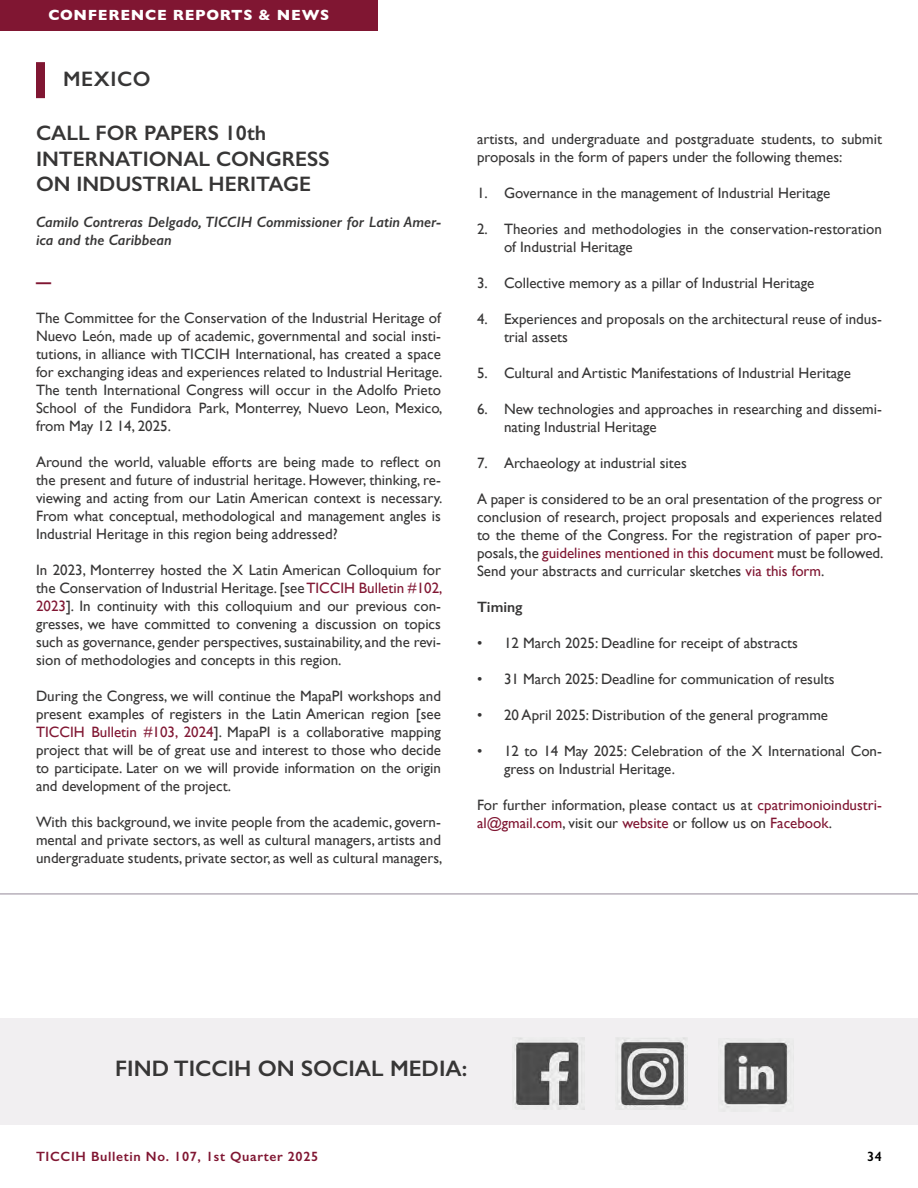
<style>
.page{position:relative;width:918px;height:1188px;background:#fff}
.page>*{position:absolute;margin:0;border:0;box-sizing:border-box;transform-origin:0 0}
.t1{font:600 22.5px "Gill Sans";color:#373636}
.t2{font:600 21px/25.2px "Gill Sans";color:#373636}
.t3{font:15px/18px "Gill Sans";color:#373636;text-align:justify}
.t4{font:italic 600 15px/18px "Gill Sans";color:#373636}
.t5{font:700 15px "Gill Sans";letter-spacing:.05em;color:#fff}
.t6{font:600 15px "Gill Sans";color:#373636}
.t7{font:700 15px "Gill Sans";color:#801632}
.t8{font:600 13.5px "Gill Sans";letter-spacing:.05em;color:#801632}
.t9{font:600 13.5px "Gill Sans";color:#000}
.s1{color:#801632}
</style>
<div class="page">
<div style="left:0;top:0;width:378px;height:31px;background:#801632"></div>
<div style="left:36px;top:62px;width:9px;height:36px;background:#801632"></div>
<hr style="left:0;top:893px;width:918px;height:2px;background:#b7b0bb">
<div style="left:0;top:1019px;width:918px;height:106px;background:#f1eff1"></div>
<img style="left:513px;top:1037px;width:71px;height:72px">
<img style="left:617px;top:1037px;width:71px;height:72px">
<img style="left:721px;top:1040px;width:69px;height:68px">
<p class="t5" style="left:49px;top:3px;width:282px">CONFERENCE REPORTS &amp; NEWS</p>
<h2 class="t2" style="left:63px;top:67px;width:89px">MEXICO</h2>
<h2 class="t2" style="left:36px;top:121px;width:295px">CALL FOR PAPERS 10th<br>INTERNATIONAL CONGRESS<br>ON INDUSTRIAL HERITAGE</h2>
<p class="t4" style="left:36px;top:213px;width:406px">Camilo Contreras Delgado, TICCIH Commissioner for Latin Amer&shy;ica and the Caribbean</p>
<p class="t7" style="left:36px;top:270px;width:16px">—</p>
<p class="t3" style="left:36px;top:309px;width:408px">The Committee for the Conservation of the Industrial Heritage of Nuevo León, made up of academic, governmental and social insti&shy;tutions, in alliance with TICCIH International, has created a space for exchanging ideas and experiences related to Industrial Heritage.<br>The tenth International Congress will occur in the Adolfo Prieto School of the Fundidora Park, Monterrey, Nuevo Leon, Mexico, from May 12 14, 2025.</p>
<p class="t3" style="left:36px;top:453px;width:408px">Around the world, valuable efforts are being made to reflect on the present and future of industrial heritage. However, thinking, re&shy;viewing and acting from our Latin American context is necessary.<br>From what conceptual, methodological and management angles is Industrial Heritage in this region being addressed?</p>
<p class="t3" style="left:36px;top:561px;width:408px">In 2023, Monterrey hosted the X Latin American Colloquium for the Conservation of Industrial Heritage. [see <span class="s1">TICCIH Bulletin #102, 2023</span>]. In continuity with this colloquium and our previous con&shy;gresses, we have committed to convening a discussion on topics such as governance, gender perspectives, sustainability, and the revi&shy;sion of methodologies and concepts in this region.</p>
<p class="t3" style="left:36px;top:687px;width:407px">During the Congress, we will continue the MapaPI workshops and present examples of registers in the Latin American region [see <span class="s1">TICCIH Bulletin #103, 2024</span>]. MapaPI is a collaborative mapping project that will be of great use and interest to those who decide to participate. Later on we will provide information on the origin and development of the project.</p>
<p class="t3" style="left:36px;top:813px;width:408px">With this background, we invite people from the academic, govern&shy;mental and private sectors, as well as cultural managers, artists and undergraduate students, private sector, as well as cultural managers,</p>
<p class="t3" style="left:477px;top:130px;width:407px">artists, and undergraduate and postgraduate students, to submit proposals in the form of papers under the following themes:</p>
<p class="t3" style="left:477px;top:184px;width:355px">1. Governance in the management of Industrial Heritage</p>
<p class="t3" style="left:504px;top:220px;width:380px;text-indent:-27px">2. Theories and methodologies in the conservation-restoration of Industrial Heritage</p>
<p class="t3" style="left:477px;top:274px;width:339px">3. Collective memory as a pillar of Industrial Heritage</p>
<p class="t3" style="left:504px;top:310px;width:379px;text-indent:-27px">4. Experiences and proposals on the architectural reuse of indus&shy;trial assets</p>
<p class="t3" style="left:477px;top:364px;width:375px">5. Cultural and Artistic Manifestations of Industrial Heritage</p>
<p class="t3" style="left:504px;top:400px;width:379px;text-indent:-27px">6. New technologies and approaches in researching and dissemi&shy;nating Industrial Heritage</p>
<p class="t3" style="left:477px;top:454px;width:211px">7. Archaeology at industrial sites</p>
<p class="t3" style="left:477px;top:490px;width:408px">A paper is considered to be an oral presentation of the progress or conclusion of research, project proposals and experiences related to the theme of the Congress. For the registration of paper pro&shy;posals, the <span class="s1">guidelines mentioned in this document</span> must be followed.<br>Send your abstracts and curricular sketches <span class="s1">via this form</span>.</p>
<p class="t6" style="left:477px;top:598px;width:47px">Timing</p>
<p class="t3" style="left:477px;top:634px;width:323px">• 12 March 2025: Deadline for receipt of abstracts</p>
<p class="t3" style="left:477px;top:670px;width:359px">• 31 March 2025: Deadline for communication of results</p>
<p class="t3" style="left:477px;top:706px;width:353px">• 20 April 2025: Distribution of the general programme</p>
<p class="t3" style="left:504px;top:742px;width:379px;text-indent:-27px">• 12 to 14 May 2025: Celebration of the X International Con&shy;gress on Industrial Heritage.</p>
<p class="t3" style="left:477px;top:796px;width:406px">For further information, please contact us at <span class="s1">cpatrimonioindustri&shy;al@gmail.com</span>, visit our <span class="s1">website</span> or follow us on <span class="s1">Facebook</span>.</p>
<h1 class="t1" style="left:115px;top:1055px;width:354px">FIND TICCIH ON SOCIAL MEDIA:</h1>
<p class="t8" style="left:36px;top:1148px;width:284px">TICCIH Bulletin No. 107, 1st Quarter 2025</p>
<p class="t9" style="left:867px;top:1148px;width:16px">34</p>
</div>
